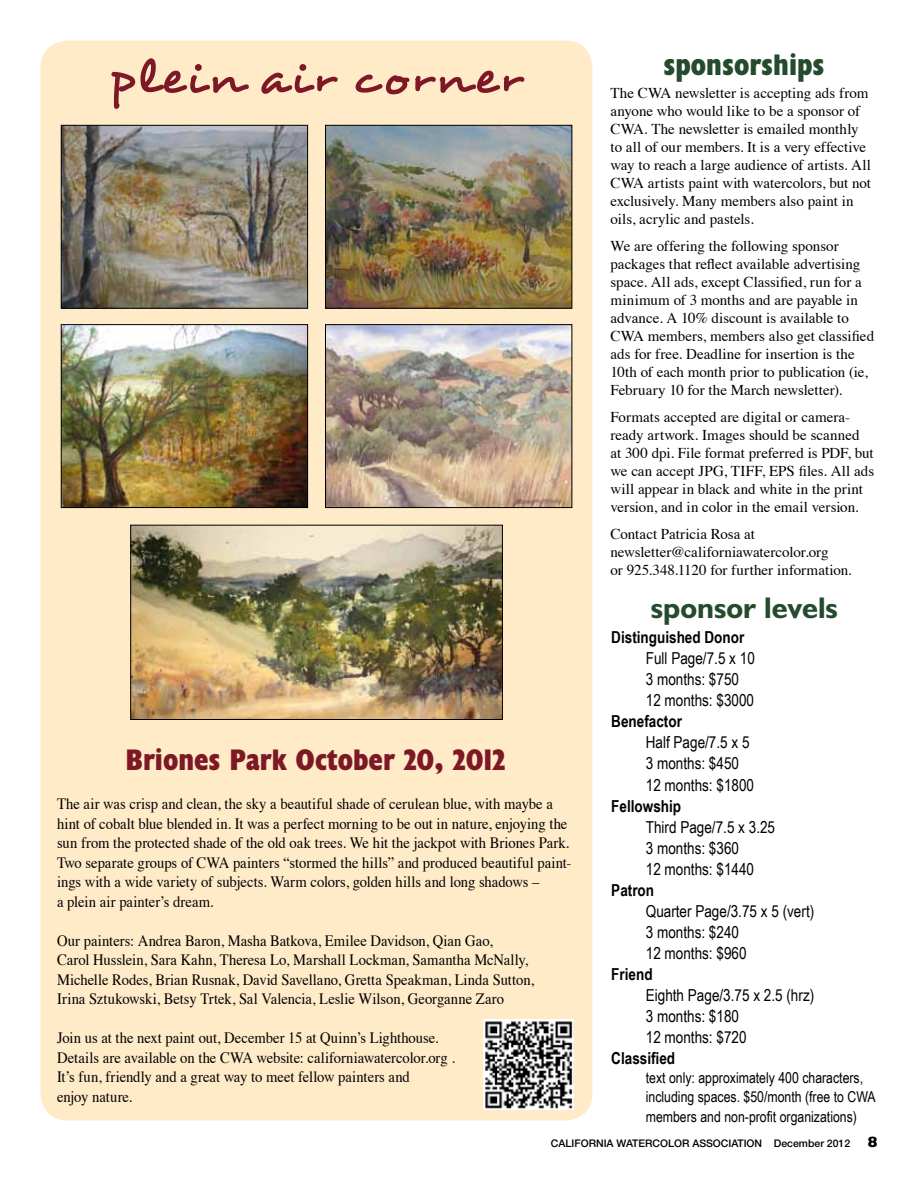
<style>
.page{position:relative;width:918px;height:1188px;background:#fff}
.page>*{position:absolute;margin:0;border:0;box-sizing:border-box;transform-origin:0 0}
.t1{font:51px "Desyrel";letter-spacing:.035em;color:#7d1826}
.t2{font:700 condensed 30px "Humanist 521 BT Xtra";color:#7d1826}
.t3{font:700 30px "Humanist 521 BT";color:#244b2e}
.t4{font:700 condensed 30px "Humanist 521 BT Xtra";color:#244b2e}
.t5{font:16.5px/21px "Arial Narrow";color:#000}
.t6{font:700 16.5px "Arial Narrow";color:#000}
.t7{font:15.75px/19.5px "Times";color:#000;scale:.93 1}
.t8{font:15px/18px "Times";color:#000}
.t9{font:15px/19.5px "Arial Narrow";color:#000}
.t10{font:500 10.5px "Helvetica Neue";color:#000}
.s1{font-family:"Humanist 521 BT";font-weight:800;font-size:15px}
</style>
<div class="page">
<div style="left:40px;top:40px;width:552px;height:1080px;background:#ffebc8;border-radius:27px"></div>
<img style="left:483px;top:1019px;width:91px;height:91px">
<img style="left:63px;top:127px;width:243px;height:180px">
<div style="left:61px;top:125px;width:247px;height:184px;border:1px solid #000"></div>
<img style="left:63px;top:326px;width:243px;height:180px">
<div style="left:61px;top:324px;width:247px;height:184px;border:1px solid #000"></div>
<img style="left:133px;top:527px;width:368px;height:191px">
<div style="left:131px;top:525px;width:372px;height:195px;border:1px solid #000"></div>
<img style="left:327px;top:127px;width:243px;height:179px">
<div style="left:325px;top:125px;width:247px;height:183px;border:1px solid #000"></div>
<img style="left:327px;top:326px;width:243px;height:180px">
<div style="left:325px;top:324px;width:247px;height:184px;border:1px solid #000"></div>
<h1 class="t1" style="left:109px;top:45px;width:414px">plein air corner</h1>
<h2 class="t2" style="left:125px;top:741px;width:381px">Briones Park October 20, 2012</h2>
<p class="t7" style="left:57px;top:793px;width:555px">The air was crisp and clean, the sky a beautiful shade of cerulean blue, with maybe a hint of cobalt blue blended in. It was a perfect morning to be out in nature, enjoying the sun from the protected shade of the old oak trees. We hit the jackpot with Briones Park.<br>Two separate groups of CWA painters “stormed the hills” and produced beautiful paint&shy;ings with a wide variety of subjects. Warm colors, golden hills and long shadows –<br>a plein air painter’s dream.</p>
<p class="t7" style="left:57px;top:929px;width:514px">Our painters: Andrea Baron, Masha Batkova, Emilee Davidson, Qian Gao,<br>Carol Husslein, Sara Kahn, Theresa Lo, Marshall Lockman, Samantha McNally, Michelle Rodes, Brian Rusnak, David Savellano, Gretta Speakman, Linda Sutton, Irina Sztukowski, Betsy Trtek, Sal Valencia, Leslie Wilson, Georganne Zaro</p>
<p class="t7" style="left:57px;top:1027px;width:429px">Join us at the next paint out, December 15 at Quinn’s Lighthouse.<br>Details are available on the CWA website: californiawatercolor.org .<br>It’s fun, friendly and a great way to meet fellow painters and<br>enjoy nature.</p>
<h2 class="t4" style="left:663px;top:46px;width:163px">sponsorships</h2>
<p class="t8" style="left:610px;top:83px;width:262px">The CWA newsletter is accepting ads from anyone who would like to be a sponsor of CWA. The newsletter is emailed monthly to all of our members. It is a very effective way to reach a large audience of artists. All CWA artists paint with watercolors, but not exclusively. Many members also paint in oils, acrylic and pastels.</p>
<p class="t8" style="left:610px;top:236px;width:265px">We are offering the following sponsor packages that reflect available advertising space. All ads, except Classified, run for a minimum of 3 months and are payable in advance. A 10% discount is available to CWA members, members also get classified ads for free. Deadline for insertion is the 10th of each month prior to publication (ie, February 10 for the March newsletter).</p>
<p class="t8" style="left:610px;top:407px;width:265px">Formats accepted are digital or camera&shy;ready artwork. Images should be scanned<br>at 300 dpi. File format preferred is PDF, but we can accept JPG, TIFF, EPS files. All ads will appear in black and white in the print version, and in color in the email version.</p>
<p class="t8" style="left:610px;top:524px;width:243px">Contact Patricia Rosa at newsletter@californiawatercolor.org<br>or 925.348.1120 for further information.</p>
<h2 class="t3" style="left:651px;top:589px;width:189px">sponsor levels</h2>
<p class="t6" style="left:611px;top:625px;width:135px">Distinguished Donor</p>
<p class="t5" style="left:646px;top:648px;width:111px">Full Page/7.5 x 10<br>3 months: $750<br>12 months: $3000</p>
<p class="t6" style="left:611px;top:709px;width:72px">Benefactor</p>
<p class="t5" style="left:646px;top:732px;width:110px">Half Page/7.5 x 5<br>3 months: $450<br>12 months: $1800</p>
<p class="t6" style="left:611px;top:793px;width:71px">Fellowship</p>
<p class="t5" style="left:646px;top:816px;width:131px">Third Page/7.5 x 3.25<br>3 months: $360<br>12 months: $1440</p>
<p class="t6" style="left:611px;top:877px;width:44px">Patron</p>
<p class="t5" style="left:646px;top:900px;width:170px">Quarter Page/3.75 x 5 (vert)<br>3 months: $240<br>12 months: $960</p>
<p class="t6" style="left:611px;top:961px;width:43px">Friend</p>
<p class="t5" style="left:646px;top:984px;width:170px">Eighth Page/3.75 x 2.5 (hrz)<br>3 months: $180<br>12 months: $720</p>
<p class="t6" style="left:611px;top:1045px;width:65px">Classified</p>
<p class="t9" style="left:646px;top:1067px;width:231px">text only: approximately 400 characters, including spaces. $50/month (free to CWA members and non-profit organizations)</p>
<p class="t10" style="left:551px;top:1137px;width:328px">CALIFORNIA WATERCOLOR ASSOCIATION December 2012 <span class="s1">8</span></p>
</div>
